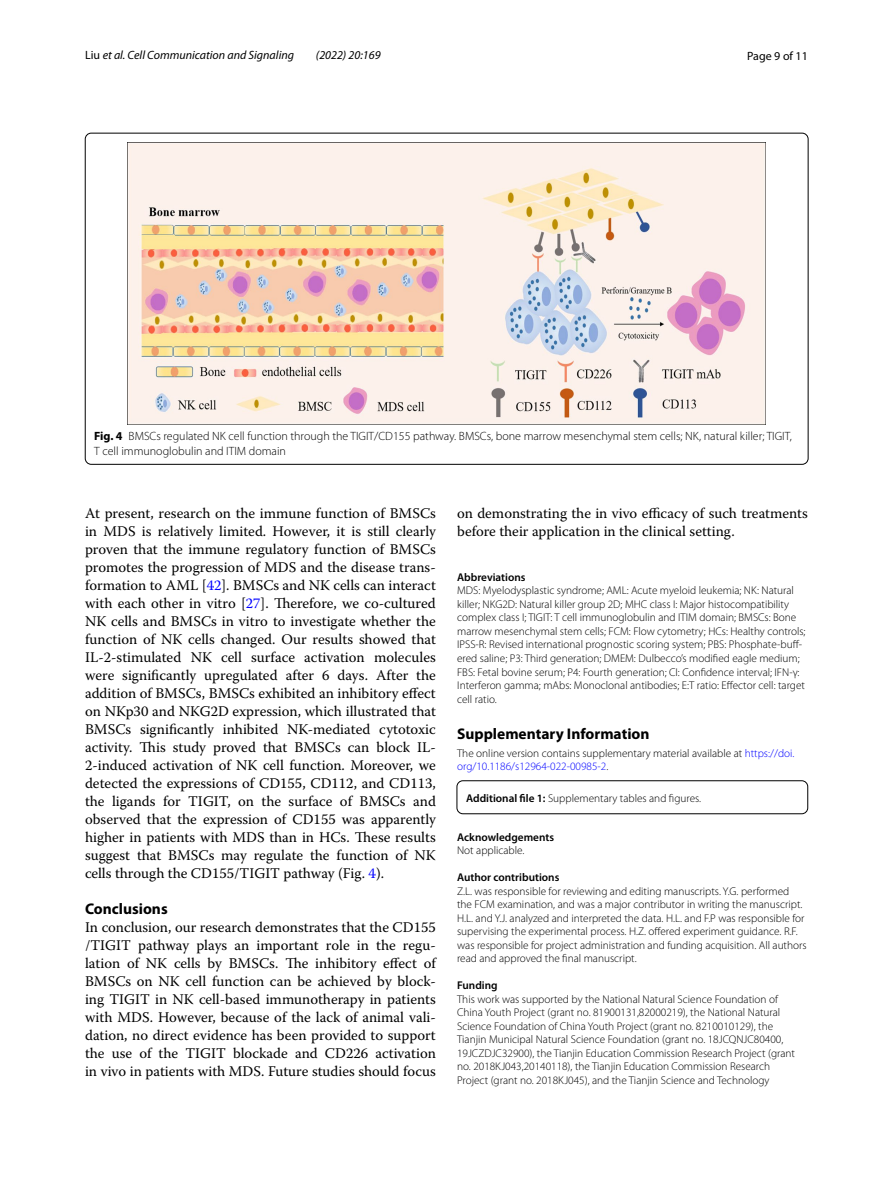
<style>
.page{position:relative;width:893px;height:1187px;background:#fff}
.page>*{position:absolute;margin:0;border:0;box-sizing:border-box;transform-origin:0 0}
.t1{font:700 15.45px "Myriad Pro";color:#000}
.t2{font:14.7px/18px "Warnock Pro";color:#000;text-align:justify}
.t3{font:300 12px/15px "Myriad Pro";color:#000}
.t4{font:italic 12px "Myriad Pro";color:#000}
.t5{font:12px "Myriad Pro";color:#000}
.t6{font:300 11.25px/13.5px "Myriad Pro";color:#000}
.t7{font:600 11.25px "Myriad Pro";color:#000}
.s1{font-style:normal}
.s2{font-weight:700}
.s3{color:#00f}
.s4{font-weight:600}
</style>
<div class="page">
<div style="left:457px;top:780px;width:351px;height:33px;border:1px solid #000;border-radius:6px"></div>
<img style="left:128px;top:142px;width:638px;height:282px">
<p class="t4" style="left:85px;top:48px;width:211px"><span class="s1">Liu</span> et al. Cell Communication and Signaling</p>
<p class="t4" style="left:316px;top:48px;width:66px">(2022) 20:169</p>
<p class="t5" style="left:747px;top:48px;width:62px">Page 9 of 11</p>
<p class="t3" style="left:94px;top:428px;width:699px"><span class="s2">Fig. 4</span> BMSCs regulated NK cell function through the TIGIT/CD155 pathway. BMSCs, bone marrow mesenchymal stem cells; NK, natural killer; TIGIT,<br>T cell immunoglobulin and ITIM domain</p>
<p class="t2" style="left:85px;top:504px;width:352px">At present, research on the immune function of BMSCs in MDS is relatively limited. However, it is still clearly proven that the immune regulatory function of BMSCs promotes the progression of MDS and the disease trans&shy;formation to AML [<span class="s3">42</span>]. BMSCs and NK cells can interact with each other in vitro [<span class="s3">27</span>]. Therefore, we co-cultured NK cells and BMSCs in vitro to investigate whether the function of NK cells changed. Our results showed that IL-2-stimulated NK cell surface activation molecules were significantly upregulated after 6 days. After the addition of BMSCs, BMSCs exhibited an inhibitory effect on NKp30 and NKG2D expression, which illustrated that BMSCs significantly inhibited NK-mediated cytotoxic activity. This study proved that BMSCs can block IL-2-induced activation of NK cell function. Moreover, we detected the expressions of CD155, CD112, and CD113, the ligands for TIGIT, on the surface of BMSCs and observed that the expression of CD155 was apparently higher in patients with MDS than in HCs. These results suggest that BMSCs may regulate the function of NK cells through the CD155/TIGIT pathway (Fig. <span class="s3">4</span>).</p>
<h1 class="t1" style="left:85px;top:898px;width:84px">Conclusions</h1>
<p class="t2" style="left:85px;top:918px;width:352px">In conclusion, our research demonstrates that the CD155 /TIGIT pathway plays an important role in the regu&shy;lation of NK cells by BMSCs. The inhibitory effect of BMSCs on NK cell function can be achieved by block&shy;ing TIGIT in NK cell-based immunotherapy in patients with MDS. However, because of the lack of animal vali&shy;dation, no direct evidence has been provided to support the use of the TIGIT blockade and CD226 activation in vivo in patients with MDS. Future studies should focus</p>
<h2 class="t2" style="left:457px;top:504px;width:352px">on demonstrating the in vivo efficacy of such treatments before their application in the clinical setting.</h2>
<p class="t7" style="left:457px;top:570px;width:70px">Abbreviations</p>
<p class="t6" style="left:457px;top:584px;width:350px">MDS: Myelodysplastic syndrome; AML: Acute myeloid leukemia; NK: Natural killer; NKG2D: Natural killer group 2D; MHC class I: Major histocompatibility complex class I; TIGIT: T cell immunoglobulin and ITIM domain; BMSCs: Bone marrow mesenchymal stem cells; FCM: Flow cytometry; HCs: Healthy controls; IPSS-R: Revised international prognostic scoring system; PBS: Phosphate-buff&shy;ered saline; P3: Third generation; DMEM: Dulbecco’s modified eagle medium; FBS: Fetal bovine serum; P4: Fourth generation; CI: Confidence interval; IFN-γ:<br>Interferon gamma; mAbs: Monoclonal antibodies; E:T ratio: Effector cell: target cell ratio.</p>
<h1 class="t1" style="left:457px;top:723px;width:194px">Supplementary Information</h1>
<p class="t6" style="left:457px;top:746px;width:339px">The online version contains supplementary material available at <span class="s3">https://doi. org/10.1186/s12964-022-00985-2</span>.</p>
<p class="t6" style="left:466px;top:791px;width:237px"><span class="s4">Additional file 1:</span> Supplementary tables and figures.</p>
<p class="t7" style="left:457px;top:829px;width:98px">Acknowledgements</p>
<p class="t6" style="left:457px;top:843px;width:69px">Not applicable.</p>
<p class="t7" style="left:457px;top:870px;width:104px">Author contributions</p>
<p class="t6" style="left:457px;top:884px;width:351px">Z.L. was responsible for reviewing and editing manuscripts. Y.G. performed the FCM examination, and was a major contributor in writing the manuscript.<br>H.L. and Y.J. analyzed and interpreted the data. H.L. and F.P was responsible for supervising the experimental process. H.Z. offered experiment guidance. R.F. was responsible for project administration and funding acquisition. All authors read and approved the final manuscript.</p>
<p class="t7" style="left:457px;top:978px;width:42px">Funding</p>
<p class="t6" style="left:457px;top:992px;width:339px">This work was supported by the National Natural Science Foundation of China Youth Project (grant no. 81900131,82000219), the National Natural Science Foundation of China Youth Project (grant no. 8210010129), the Tianjin Municipal Natural Science Foundation (grant no. 18JCQNJC80400, 19JCZDJC32900), the Tianjin Education Commission Research Project (grant no. 2018KJ043,20140118), the Tianjin Education Commission Research Project (grant no. 2018KJ045), and the Tianjin Science and Technology</p>
</div>
